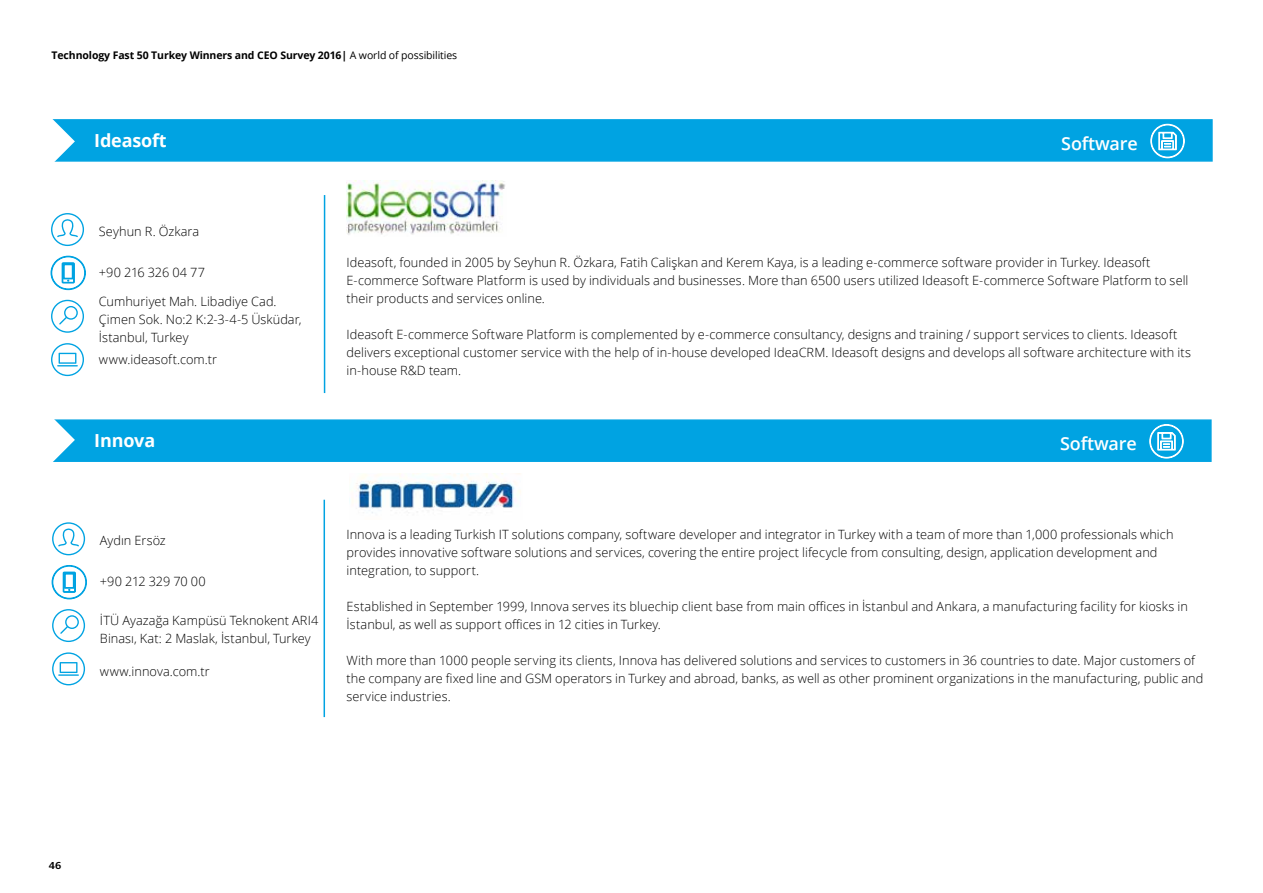
<style>
.page{position:relative;width:1263px;height:893px;background:#fff}
.page>*{position:absolute;margin:0;border:0;box-sizing:border-box;transform-origin:0 0}
.t1{font:600 18px "Open Sans";letter-spacing:-.01em;color:#fff}
.t2{font:700 18px "Open Sans";letter-spacing:-.01em;color:#fff}
.t3{font:300 12.75px/18px "Open Sans";letter-spacing:.005em;color:#000}
.t4{font:300 12.75px "Open Sans";letter-spacing:-.015em;color:#000}
.t5{font:700 10.5px "Open Sans";letter-spacing:-.01em;color:#000}
.t6{font:700 10.5px "Frutiger Next Pro";color:#000}
.s1{font-weight:400}
</style>
<div class="page">
<div style="left:49px;top:419px;width:1162px;height:43px;background:#00a3e2;border:2px solid #00a3e2"></div>
<svg style="left:1149px;top:424px;width:35px;height:35px"></svg>
<svg style="left:51px;top:213px;width:33px;height:33px"></svg>
<svg style="left:51px;top:256px;width:35px;height:34px"></svg>
<svg style="left:51px;top:300px;width:33px;height:33px"></svg>
<svg style="left:51px;top:343px;width:33px;height:33px"></svg>
<svg style="left:52px;top:522px;width:33px;height:33px"></svg>
<svg style="left:52px;top:565px;width:35px;height:34px"></svg>
<svg style="left:52px;top:609px;width:33px;height:33px"></svg>
<svg style="left:52px;top:652px;width:33px;height:33px"></svg>
<div style="left:50px;top:119px;width:1163px;height:43px;background:#00a3e2;border:2px solid #00a3e2"></div>
<svg style="left:50px;top:119px;width:25px;height:43px"></svg>
<svg style="left:49px;top:419px;width:26px;height:43px"></svg>
<hr style="left:324px;top:195px;width:1px;height:198px;background:#00a3e2">
<hr style="left:324px;top:500px;width:1px;height:217px;background:#00a3e2">
<svg style="left:1150px;top:123px;width:35px;height:36px"></svg>
<img style="left:347px;top:180px;width:158px;height:55px">
<img style="left:349px;top:474px;width:172px;height:39px">
<p class="t5" style="left:52px;top:48px;width:407px">Technology Fast 50 Turkey Winners and CEO Survey 2016| <span class="s1">A world of possibilities</span></p>
<h1 class="t2" style="left:94px;top:128px;width:74px">Ideasoft</h1>
<p class="t3" style="left:99px;top:222px;width:102px">Seyhun R. Özkara</p>
<h1 class="t1" style="left:1061px;top:131px;width:78px">Software</h1>
<p class="t4" style="left:99px;top:264px;width:108px">+90 216 326 04 77</p>
<p class="t3" style="left:99px;top:292px;width:204px">Cumhuriyet Mah. Libadiye Cad.<br>Çimen Sok. No:2 K:2-3-4-5 Üsküdar,<br>İstanbul, Turkey</p>
<p class="t3" style="left:99px;top:350px;width:120px">www.ideasoft.com.tr</p>
<h1 class="t2" style="left:94px;top:428px;width:62px">Innova</h1>
<p class="t3" style="left:347px;top:253px;width:843px">Ideasoft, founded in 2005 by Seyhun R. Özkara, Fatih Calişkan and Kerem Kaya, is a leading e-commerce software provider in Turkey. Ideasoft<br>E-commerce Software Platform is used by individuals and businesses. More than 6500 users utilized Ideasoft E-commerce Software Platform to sell their products and services online.</p>
<p class="t3" style="left:347px;top:325px;width:846px">Ideasoft E-commerce Software Platform is complemented by e-commerce consultancy, designs and training / support services to clients. Ideasoft delivers exceptional customer service with the help of in-house developed IdeaCRM. Ideasoft designs and develops all software architecture with its in-house R&amp;D team.</p>
<h1 class="t1" style="left:1060px;top:431px;width:78px">Software</h1>
<p class="t3" style="left:100px;top:531px;width:67px">Aydın Ersöz</p>
<p class="t4" style="left:100px;top:573px;width:107px">+90 212 329 70 00</p>
<p class="t3" style="left:100px;top:611px;width:220px">İTÜ Ayazağa Kampüsü Teknokent ARI4<br>Binası, Kat: 2 Maslak, İstanbul, Turkey</p>
<p class="t3" style="left:100px;top:661px;width:111px">www.innova.com.tr</p>
<p class="t3" style="left:347px;top:525px;width:828px">Innova is a leading Turkish IT solutions company, software developer and integrator in Turkey with a team of more than 1,000 professionals which provides innovative software solutions and services, covering the entire project lifecycle from consulting, design, application development and integration, to support.</p>
<p class="t3" style="left:347px;top:597px;width:843px">Established in September 1999, Innova serves its bluechip client base from main offices in İstanbul and Ankara, a manufacturing facility for kiosks in<br>İstanbul, as well as support offices in 12 cities in Turkey.</p>
<p class="t3" style="left:347px;top:651px;width:858px">With more than 1000 people serving its clients, Innova has delivered solutions and services to customers in 36 countries to date. Major customers of the company are fixed line and GSM operators in Turkey and abroad, banks, as well as other prominent organizations in the manufacturing, public and service industries.</p>
<p class="t6" style="left:49px;top:859px;width:14px">46</p>
</div>
